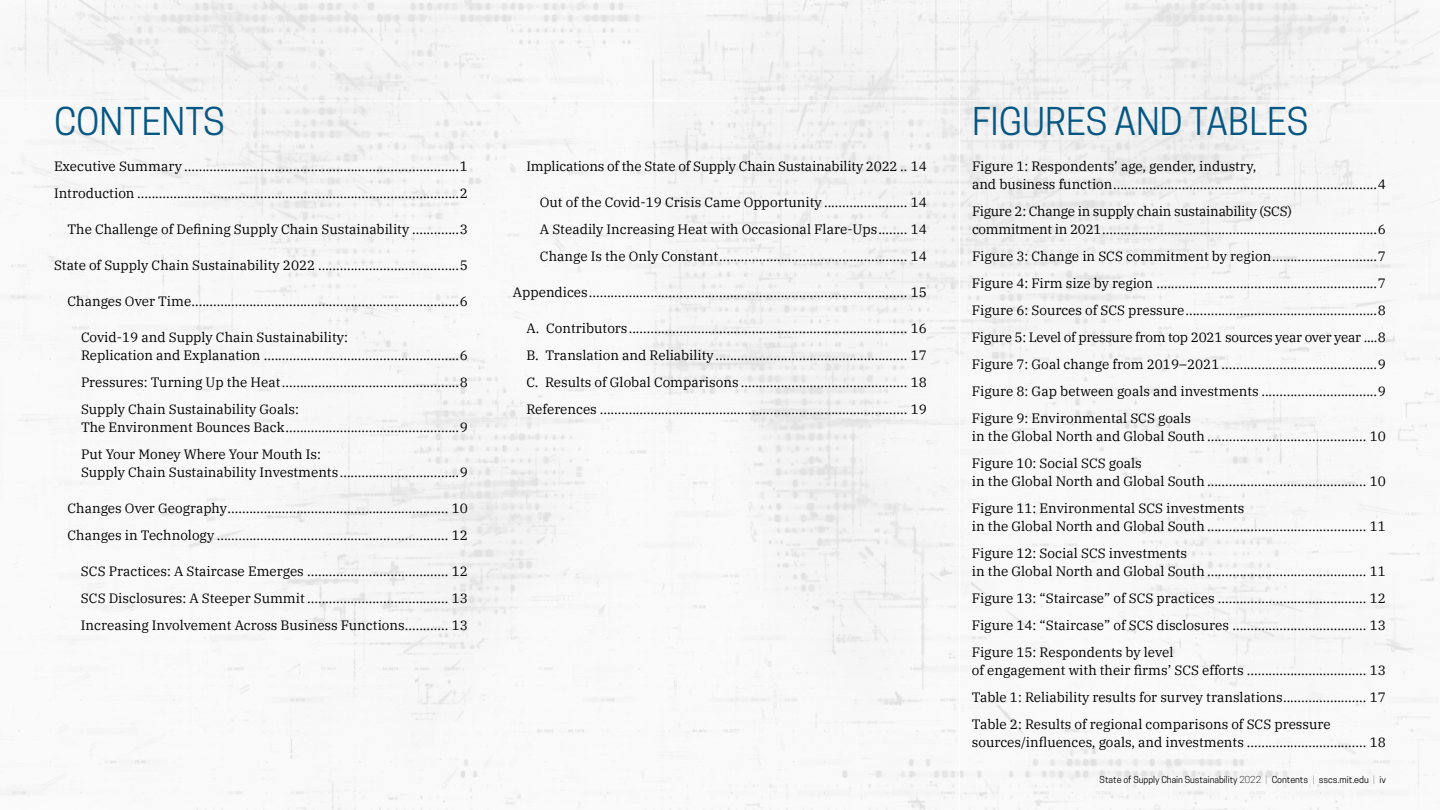
<style>
.page{position:relative;width:1440px;height:810px;background:#f7f7f7}
.page>*{position:absolute;margin:0;border:0;box-sizing:border-box;transform-origin:0 0}
.t1{font:36px "Cooper Hewitt";color:#065784}
.t2{font:13.5px/27px "IBM Plex Serif";color:#000}
.t3{font:13.5px/18px "IBM Plex Serif";letter-spacing:-.02em;color:#000}
.t4{font:9px "Cooper Hewitt";color:#000}
.s1{font-weight:300}
.s2{font-weight:100}
</style>
<div class="page">
<hr style="left:959px;top:0;width:1px;height:810px;background:#fff">
<hr style="left:0;top:100px;width:1440px;height:1px;background:#fff">
<h1 class="t1" style="left:54px;top:100px;width:172px">CONTENTS</h1>
<p class="t2" style="left:54px;top:152px;width:416px">Executive Summary ............................................................................1<br>Introduction .........................................................................................2</p>
<p class="t2" style="left:68px;top:215px;width:402px">The Challenge of Defining Supply Chain Sustainability .............3</p>
<p class="t2" style="left:54px;top:251px;width:416px">State of Supply Chain Sustainability 2022 .......................................5</p>
<p class="t2" style="left:68px;top:287px;width:402px">Changes Over Time..........................................................................6</p>
<p class="t2" style="left:81px;top:327px;width:389px;line-height:18px">Covid‑19 and Supply Chain Sustainability:<br>Replication and Explanation ......................................................6</p>
<p class="t2" style="left:81px;top:368px;width:389px">Pressures: Turning Up the Heat.................................................8<br>Supply Chain Sustainability Goals:</p>
<p class="t2" style="left:81px;top:413px;width:389px">The Environment Bounces Back................................................9<br>Put Your Money Where Your Mouth Is:</p>
<p class="t2" style="left:81px;top:458px;width:388px">Supply Chain Sustainability Investments.................................9</p>
<p class="t2" style="left:67px;top:494px;width:402px">Changes Over Geography............................................................. 10<br>Changes in Technology ................................................................ 12</p>
<p class="t2" style="left:81px;top:557px;width:389px;text-align:justify">SCS Practices: A Staircase Emerges ....................................... 12<br>SCS Disclosures: A Steeper Summit ....................................... 13<br>Increasing Involvement Across Business Functions............ 13</p>
<p class="t2" style="left:526px;top:152px;width:402px">Implications of the State of Supply Chain Sustainability 2022 .. 14</p>
<p class="t2" style="left:540px;top:188px;width:389px;text-align:justify">Out of the Covid‑19 Crisis Came Opportunity ....................... 14<br>A Steadily Increasing Heat with Occasional Flare-Ups........ 14<br>Change Is the Only Constant.................................................... 14</p>
<p class="t2" style="left:513px;top:278px;width:416px">Appendices........................................................................................ 15</p>
<p class="t2" style="left:526px;top:314px;width:402px;text-align:justify">A. Contributors............................................................................. 16<br>B. Translation and Reliability..................................................... 17<br>C. Results of Global Comparisons .............................................. 18<br>References ..................................................................................... 19</p>
<h1 class="t1" style="left:972px;top:100px;width:338px">FIGURES AND TABLES</h1>
<p class="t2" style="left:972px;top:156px;width:416px;line-height:18px">Figure 1: Respondents’ age, gender, industry,<br>and business function.........................................................................4</p>
<p class="t3" style="left:972px;top:201px;width:416px">Figure 2: Change in supply chain sustainability (SCS)<br>commitment in 2021............................................................................6</p>
<p class="t2" style="left:972px;top:242px;width:416px;text-align:justify">Figure 3: Change in SCS commitment by region.............................7<br>Figure 4: Firm size by region .............................................................7<br>Figure 6: Sources of SCS pressure.....................................................8<br>Figure 5: Level of pressure from top 2021 sources year over year ....8<br>Figure 7: Goal change from 2019–2021 ...........................................9<br>Figure 8: Gap between goals and investments ................................9<br>Figure 9: Environmental SCS goals</p>
<p class="t2" style="left:972px;top:422px;width:416px">in the Global North and Global South ............................................ 10<br>Figure 10: Social SCS goals</p>
<p class="t2" style="left:972px;top:467px;width:416px">in the Global North and Global South ............................................ 10<br>Figure 11: Environmental SCS investments</p>
<p class="t2" style="left:972px;top:512px;width:416px">in the Global North and Global South ............................................ 11<br>Figure 12: Social SCS investments</p>
<p class="t2" style="left:972px;top:557px;width:416px;text-align:justify">in the Global North and Global South ............................................ 11<br>Figure 13: “Staircase” of SCS practices ......................................... 12<br>Figure 14: “Staircase” of SCS disclosures ..................................... 13<br>Figure 15: Respondents by level</p>
<p class="t2" style="left:972px;top:656px;width:416px;text-align:justify">of engagement with their firms’ SCS efforts ................................. 13<br>Table 1: Reliability results for survey translations....................... 17<br>Table 2: Results of regional comparisons of SCS pressure</p>
<p class="t2" style="left:972px;top:728px;width:415px">sources/influences, goals, and investments ................................. 18</p>
<p class="t4" style="left:1100px;top:774px;width:288px">State of Supply Chain Sustainability <span class="s1">2022</span> <span class="s2">|</span> Contents <span class="s2">|</span> sscs.mit.edu <span class="s2">|</span> iv</p>
</div>
